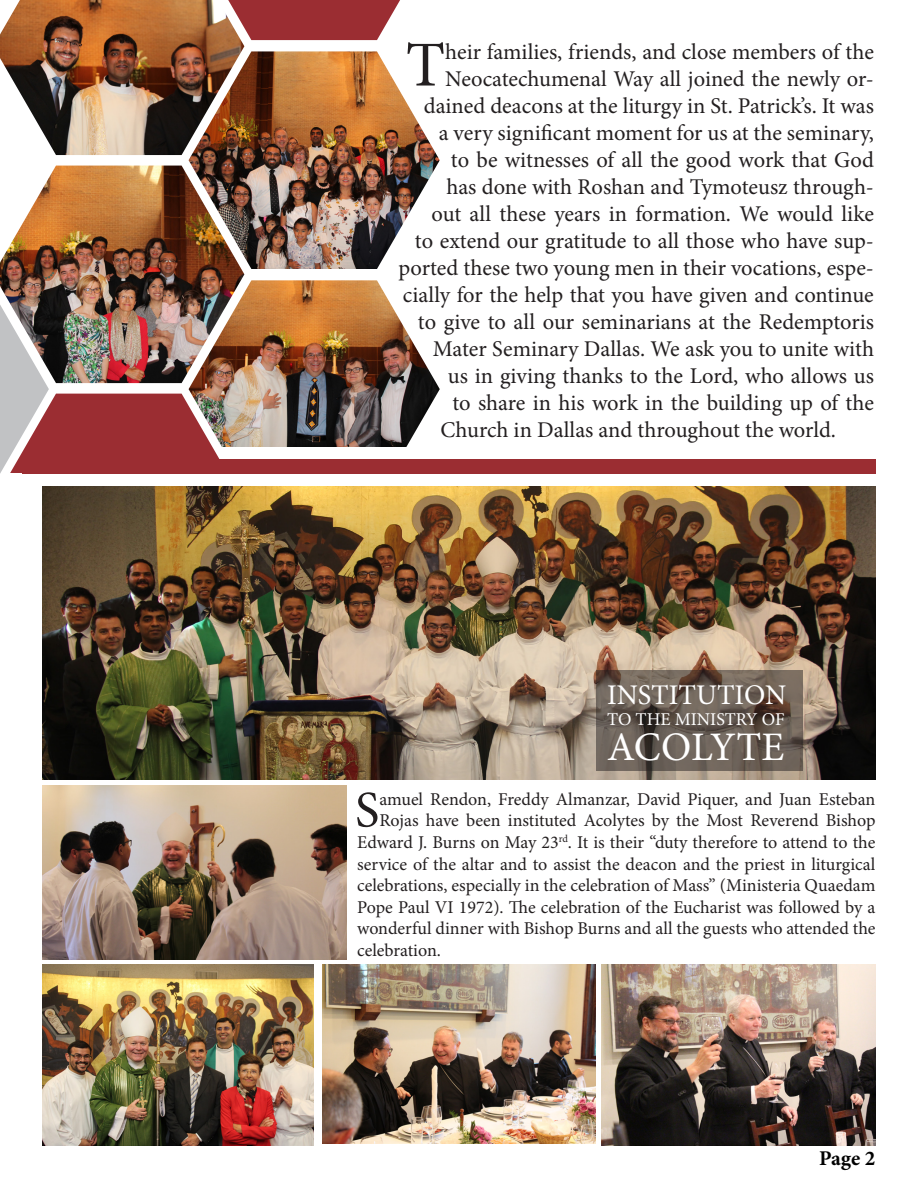
<style>
.page{position:relative;width:918px;height:1188px;background:#fff}
.page>*{position:absolute;margin:0;border:0;box-sizing:border-box;transform-origin:0 0}
.t1{font:64.05px "Minion Pro";color:#231f20}
.t2{font:51.3px "Minion Pro";color:#231f20}
.t3{font:40.5px "Minion Pro";letter-spacing:-.005em;color:#fff}
.t4{font:28.5px "Minion Pro";color:#fff}
.t5{font:22.5px "Minion Pro";letter-spacing:-.005em;color:#231f20}
.t6{font:700 21px "Minion Pro";color:#000}
.t7{font:18px "Minion Pro";letter-spacing:-.005em;color:#231f20}
.t8{font:18px "Minion Pro";color:#fff}
</style>
<div class="page">
<img style="left:189px;top:280px;width:251px;height:194px">
<div style="left:219px;top:448px;width:653px;height:11px;background:#fff"></div>
<svg style="left:49px;top:394px;width:195px;height:65px;background:#a24b4c"></svg>
<div style="left:0;top:473px;width:431px;height:169px;background:#fff"></div>
<img style="left:43px;top:965px;width:270px;height:180px">
<img style="left:43px;top:785px;width:304px;height:174px">
<img style="left:322px;top:965px;width:274px;height:178px">
<img style="left:189px;top:51px;width:251px;height:218px">
<img style="left:0;top:166px;width:244px;height:217px">
<img style="left:0;top:0;width:244px;height:155px">
<svg style="left:0;top:77px;width:49px;height:170px"></svg>
<svg style="left:0;top:304px;width:49px;height:170px"></svg>
<svg style="left:228px;top:0;width:172px;height:40px;background:#a64649"></svg>
<div style="left:22px;top:459px;width:853px;height:14px;background:#9b2d32"></div>
<img style="left:43px;top:486px;width:832px;height:294px">
<svg style="left:596px;top:670px;width:207px;height:101px;background:#685c53"></svg>
<img style="left:602px;top:965px;width:273px;height:180px">
<p class="t1" style="left:406px;top:22px;width:41px">T</p>
<p class="t5" style="left:445px;top:36px;width:430px">heir families, friends, and close members of the</p>
<p class="t5" style="left:445px;top:63px;width:430px">Neocatechumenal Way all joined the newly or-</p>
<p class="t5" style="left:424px;top:90px;width:451px">dained deacons at the liturgy in St. Patrick’s. It was</p>
<p class="t5" style="left:439px;top:117px;width:436px">a very significant moment for us at the seminary,</p>
<p class="t5" style="left:451px;top:144px;width:424px">to be witnesses of all the good work that God</p>
<p class="t5" style="left:446px;top:171px;width:429px">has done with Roshan and Tymoteusz through-</p>
<p class="t5" style="left:431px;top:198px;width:444px">out all these years in formation. We would like</p>
<p class="t5" style="left:415px;top:225px;width:461px">to extend our gratitude to all those who have sup-</p>
<p class="t5" style="left:398px;top:252px;width:477px">ported these two young men in their vocations, espe-</p>
<p class="t5" style="left:403px;top:279px;width:472px">cially for the help that you have given and continue</p>
<p class="t5" style="left:418px;top:306px;width:458px">to give to all our seminarians at the Redemptoris</p>
<p class="t5" style="left:433px;top:333px;width:443px">Mater Seminary Dallas. We ask you to unite with</p>
<p class="t5" style="left:448px;top:360px;width:428px">us in giving thanks to the Lord, who allows us</p>
<p class="t5" style="left:452px;top:387px;width:423px">to share in his work in the building up of the</p>
<p class="t5" style="left:440px;top:414px;width:397px">Church in Dallas and throughout the world.</p>
<p class="t4" style="left:607px;top:676px;width:181px">INSTITUTION</p>
<p class="t8" style="left:607px;top:708px;width:179px">TO THE MINISTRY OF</p>
<p class="t3" style="left:607px;top:720px;width:179px">ACOLYTE</p>
<p class="t2" style="left:355px;top:776px;width:26px">S</p>
<p class="t7" style="left:379px;top:787px;width:498px">amuel Rendon, Freddy Almanzar, David Piquer, and Juan Esteban</p>
<p class="t7" style="left:379px;top:809px;width:498px">Rojas have been instituted Acolytes by the Most Reverend Bishop</p>
<p class="t7" style="left:357px;top:830px;width:520px">Edward J. Burns on May 23<sup>rd</sup>. It is their “duty therefore to attend to the</p>
<p class="t7" style="left:357px;top:852px;width:520px">service of the altar and to assist the deacon and the priest in liturgical</p>
<p class="t7" style="left:357px;top:873px;width:520px">celebrations, especially in the celebration of Mass” (Ministeria Quaedam</p>
<p class="t7" style="left:357px;top:895px;width:520px">Pope Paul VI 1972). The celebration of the Eucharist was followed by a</p>
<p class="t7" style="left:357px;top:917px;width:520px">wonderful dinner with Bishop Burns and all the guests who attended the</p>
<p class="t7" style="left:357px;top:938px;width:85px">celebration.</p>
<p class="t6" style="left:819px;top:1144px;width:58px">Page 2</p>
</div>
